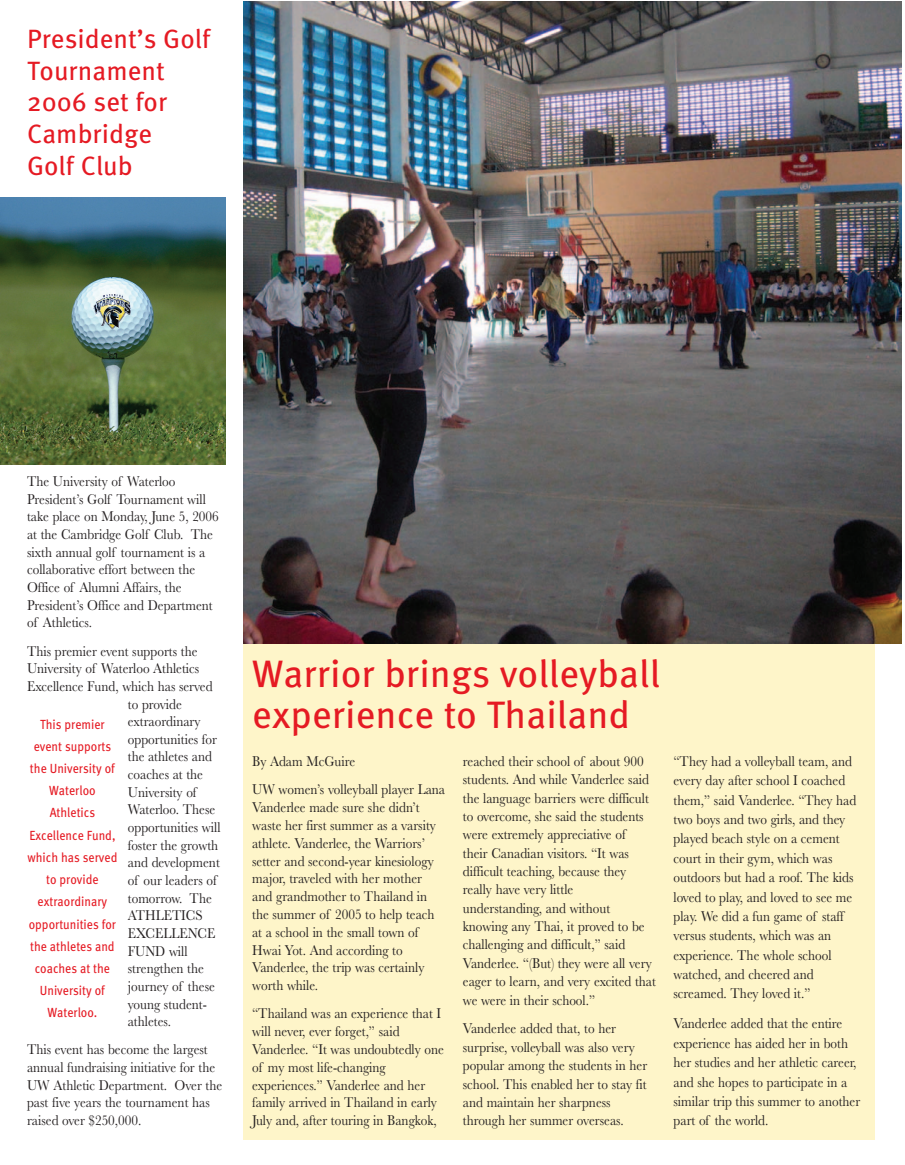
<style>
.page{position:relative;width:905px;height:1165px;background:#fff}
.page>*{position:absolute;margin:0;border:0;box-sizing:border-box;transform-origin:0 0}
.t1{font:38.25px/41.1px "Meta Pro";color:#e51a23}
.t2{font:26.4px/31.8px "Meta Pro";color:#e51a23}
.t3{font:14.7px/18.3px "Baskerville";color:#231f20;scale:.9 1}
.t4{font:13.2px/22.2px "Meta Pro";color:#e51a23;text-align:center;scale:.9 1}
</style>
<div class="page">
<div style="left:243px;top:404px;width:631px;height:735px;background:#fef5c9"></div>
<img style="left:243px;top:1px;width:657px;height:642px">
<img style="left:1px;top:197px;width:225px;height:268px">
<h2 class="t2" style="left:27px;top:25px;width:185px">President’s Golf<br>Tournament<br>2006 set for<br>Cambridge<br>Golf Club</h2>
<p class="t3" style="left:27px;top:474px;width:214px;line-height:17.7px">The University of Waterloo<br>President’s Golf Tournament will take place on Monday, June 5, 2006 at the Cambridge Golf Club. The sixth annual golf tournament is a collaborative effort between the<br>Office of Alumni Affairs, the<br>President’s Office and Department of Athletics.</p>
<p class="t3" style="left:27px;top:643px;width:191px">This premier event supports the</p>
<p class="t3" style="left:27px;top:660px;width:193px">University of Waterloo Athletics</p>
<p class="t3" style="left:27px;top:678px;width:207px">Excellence Fund, which has served</p>
<p class="t3" style="left:128px;top:696px;width:61px">to provide</p>
<p class="t3" style="left:128px;top:713px;width:82px">extraordinary</p>
<p class="t3" style="left:128px;top:731px;width:100px">opportunities for</p>
<p class="t3" style="left:128px;top:749px;width:95px">the athletes and</p>
<p class="t3" style="left:128px;top:766px;width:85px">coaches at the</p>
<p class="t3" style="left:128px;top:784px;width:78px">University of</p>
<p class="t3" style="left:128px;top:802px;width:99px">Waterloo. These</p>
<p class="t3" style="left:128px;top:819px;width:104px">opportunities will</p>
<p class="t3" style="left:128px;top:837px;width:102px">foster the growth</p>
<p class="t3" style="left:128px;top:855px;width:104px">and development</p>
<p class="t3" style="left:128px;top:872px;width:100px">of our leaders of</p>
<p class="t3" style="left:128px;top:890px;width:95px">tomorrow. The</p>
<p class="t3" style="left:128px;top:907px;width:84px">ATHLETICS</p>
<p class="t3" style="left:128px;top:925px;width:99px">EXCELLENCE</p>
<p class="t3" style="left:128px;top:943px;width:68px">FUND will</p>
<p class="t3" style="left:128px;top:960px;width:86px">strengthen the</p>
<p class="t3" style="left:128px;top:978px;width:98px">journey of these</p>
<p class="t3" style="left:128px;top:996px;width:89px">young student-</p>
<p class="t3" style="left:128px;top:1013px;width:49px">athletes.</p>
<p class="t3" style="left:27px;top:1042px;width:218px;line-height:17.7px">This event has become the largest annual fundraising initiative for the<br>UW Athletic Department. Over the past five years the tournament has raised over $250,000.</p>
<p class="t4" style="left:27px;top:713px;width:101px">This premier event supports the University of<br>Waterloo<br>Athletics<br>Excellence Fund, which has served to provide extraordinary opportunities for the athletes and coaches at the<br>University of<br>Waterloo.</p>
<h1 class="t1" style="left:252px;top:655px;width:409px">Warrior brings volleyball experience to Thailand</h1>
<p class="t3" style="left:252px;top:748px;width:216px;line-height:28.3px">By Adam McGuire<br>UW women’s volleyball player Lana</p>
<p class="t3" style="left:252px;top:800px;width:205px;line-height:17.9px">Vanderlee made sure she didn’t waste her first summer as a varsity athlete. Vanderlee, the Warriors’ setter and second-year kinesiology major, traveled with her mother and grandmother to Thailand in the summer of 2005 to help teach at a school in the small town of<br>Hwai Yot. And according to<br>Vanderlee, the trip was certainly worth while.</p>
<p class="t3" style="left:252px;top:1006px;width:214px;line-height:17.9px">“Thailand was an experience that I will never, ever forget,” said<br>Vanderlee. “It was undoubtedly one of my most life-changing experiences.” Vanderlee and her family arrived in Thailand in early<br>July and, after touring in Bangkok,</p>
<p class="t3" style="left:462px;top:753px;width:216px">reached their school of about 900 students. And while Vanderlee said the language barriers were difficult to overcome, she said the students were extremely appreciative of<br>their Canadian visitors. “It was difficult teaching, because they really have very little understanding, and without knowing any Thai, it proved to be challenging and difficult,” said<br>Vanderlee. “(But) they were all very eager to learn, and very excited that we were in their school.”</p>
<p class="t3" style="left:462px;top:1021px;width:206px">Vanderlee added that, to her surprise, volleyball was also very popular among the students in her school. This enabled her to stay fit and maintain her sharpness through her summer overseas.</p>
<p class="t3" style="left:673px;top:753px;width:204px;line-height:19.4px">“They had a volleyball team, and every day after school I coached them,” said Vanderlee. “They had two boys and two girls, and they played beach style on a cement court in their gym, which was outdoors but had a roof. The kids loved to play, and loved to see me play. We did a fun game of staff versus students, which was an experience. The whole school watched, and cheered and screamed. They loved it.”</p>
<p class="t3" style="left:673px;top:1015px;width:209px;line-height:19.4px">Vanderlee added that the entire experience has aided her in both her studies and her athletic career, and she hopes to participate in a similar trip this summer to another part of the world.</p>
</div>
